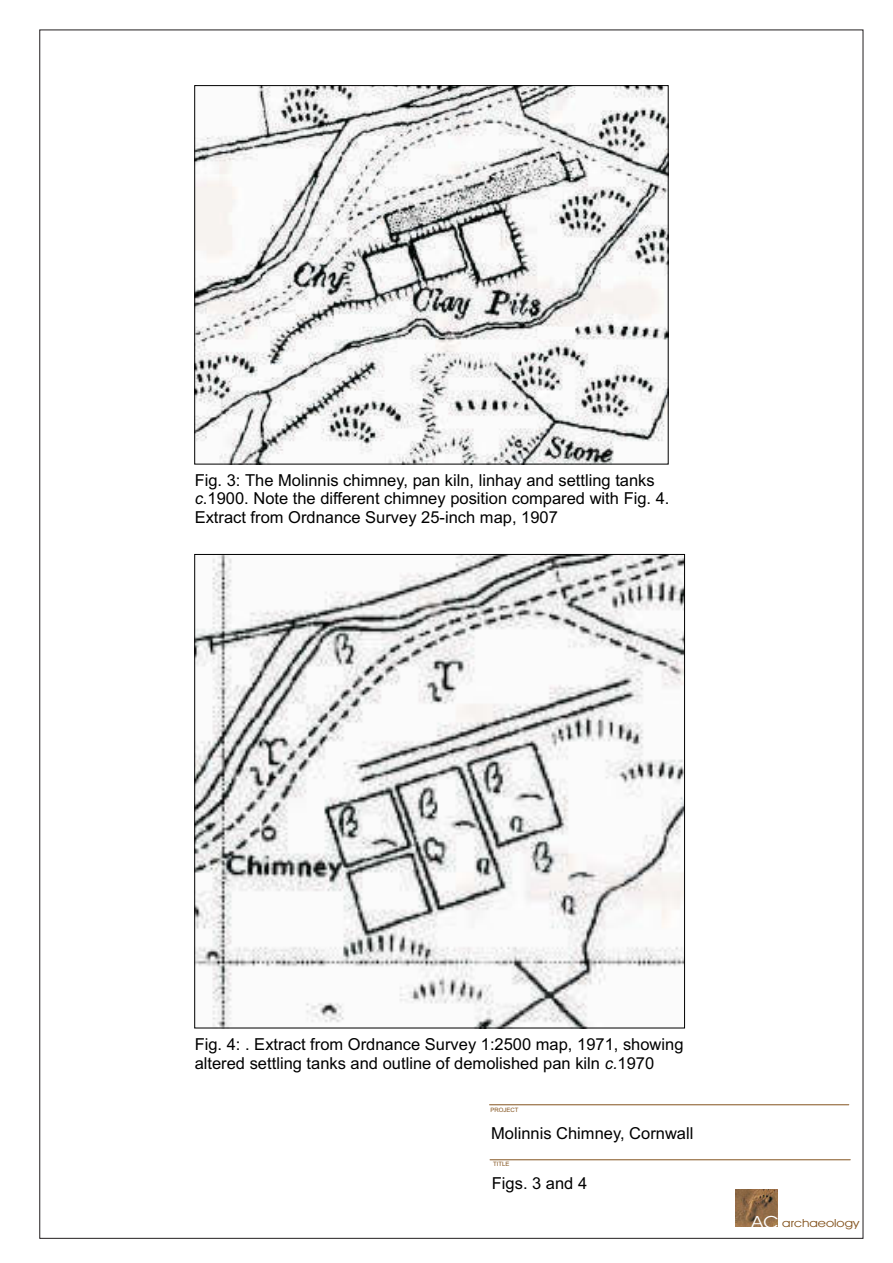
<style>
.page{position:relative;width:893px;height:1263px;background:#fff}
.page>*{position:absolute;margin:0;border:0;box-sizing:border-box;transform-origin:0 0}
.t1{font:16.5px/18.5px "Arial";color:#000}
.t2{font:11.25px "Avant Garde IT Cby BT";color:#83531e;scale:1.19 1}
.t3{font:6px "Arial";color:#83531e}
.s1{font-style:italic}
.s2{font-size:16.8px;color:#fff}
</style>
<div class="page">
<svg style="left:194px;top:85px;width:491px;height:944px"></svg>
<hr style="left:490px;top:1104px;width:359px;height:1px;background:#83531e">
<hr style="left:490px;top:1159px;width:360px;height:1px;background:#83531e">
<img style="left:736px;top:1189px;width:42px;height:38px">
<p class="t1" style="left:195px;top:472px;width:476px">Fig. 3: The Molinnis chimney, pan kiln, linhay and settling tanks <span class="s1">c</span>.1900. Note the different chimney position compared with Fig. 4.<br>Extract from Ordnance Survey 25-inch map, 1907</p>
<p class="t1" style="left:195px;top:1037px;width:490px">Fig. 4: . Extract from Ordnance Survey 1:2500 map, 1971, showing altered settling tanks and outline of demolished pan kiln <span class="s1">c.</span>1970</p>
<p class="t3" style="left:490px;top:1108px;width:30px">PROJECT</p>
<p class="t1" style="left:491px;top:1126px;width:204px">Molinnis Chimney, Cornwall</p>
<p class="t1" style="left:492px;top:1176px;width:97px">Figs. 3 and 4</p>
<p class="t3" style="left:493px;top:1162px;width:18px">TITLE</p>
<p class="t2" style="left:752px;top:1217px;width:92px"><span class="s2">AC</span> archaeology</p>
</div>
